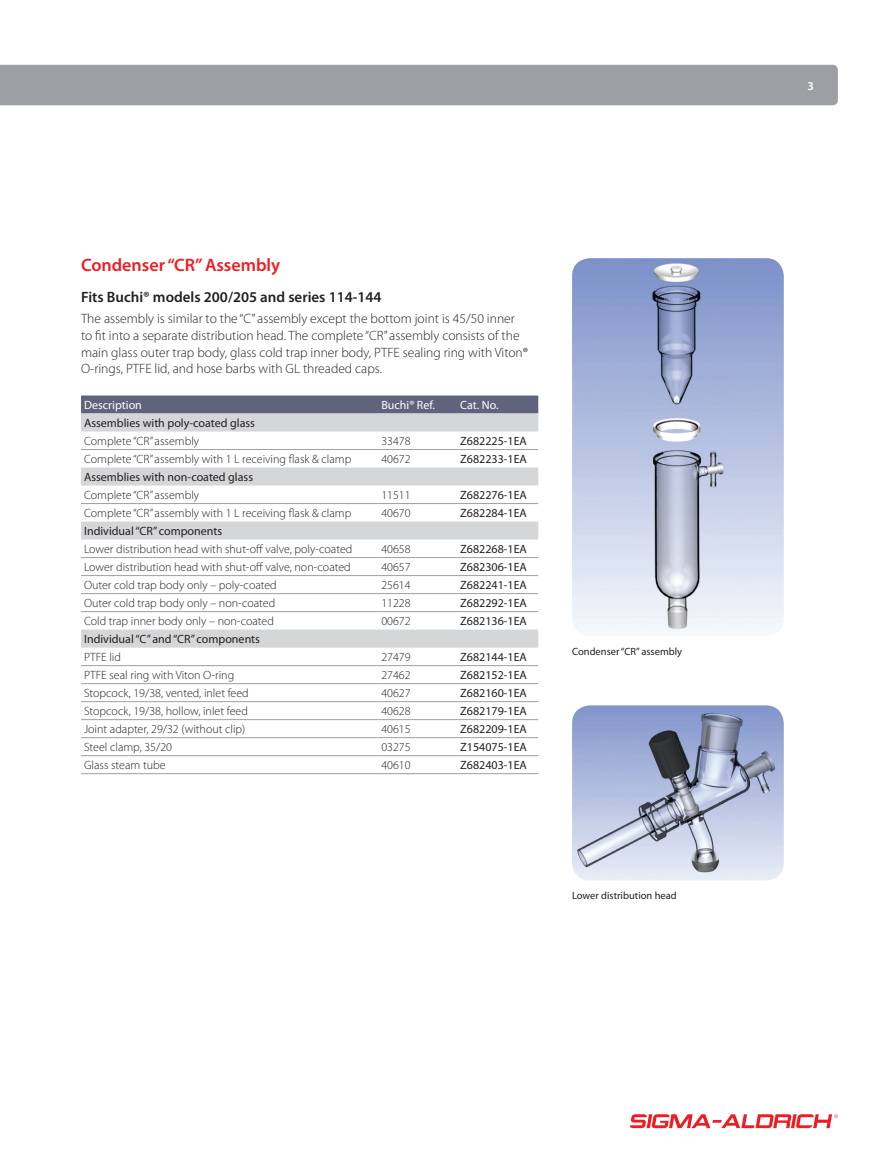
<style>
.page{position:relative;width:892px;height:1175px;background:#fff}
.page>*{position:absolute;margin:0;border:0;box-sizing:border-box;transform-origin:0 0}
.Inside_Tertiary_Head{font:600 18px "Myriad Pro";color:#ee1d23}
.Paragraph_Subhead_1{font:600 15px "Myriad Pro";color:#231f20}
.Body_Text_-_Brochure{font:300 13.5px/16.5px "Myriad Pro";color:#231f20}
.Table_Styles_Text{font:300 12px "Myriad Pro";color:#231f20}
.Table_Cat_No{font:12px "Myriad Pro";color:#231f20}
.Table_Subhead_Text{font:12px "Myriad Pro";color:#231f20}
.Table_Header{font:12px "Myriad Pro";color:#fff}
.t1{font:600 12px "Myriad Pro";color:#fff}
.Caption_Header_-_Bro{font:10.5px "Myriad Pro";color:#231f20}
</style>
<div class="page">
<svg style="left:630px;top:1114px;width:207px;height:14px"></svg>
<div style="left:0;top:65px;width:837px;height:40px;background:#9d9fa2"></div>
<div style="left:81px;top:395px;width:457px;height:18px;background:#5f637b"></div>
<svg style="left:81px;top:413px;width:457px;height:234px"></svg>
<hr style="left:81px;top:449px;width:297px;height:1px;background:#9d9fa2">
<hr style="left:378px;top:449px;width:79px;height:1px;background:#9d9fa2">
<hr style="left:457px;top:449px;width:81px;height:1px;background:#9d9fa2">
<hr style="left:81px;top:503px;width:297px;height:1px;background:#9d9fa2">
<hr style="left:378px;top:503px;width:79px;height:1px;background:#9d9fa2">
<hr style="left:457px;top:503px;width:81px;height:1px;background:#9d9fa2">
<hr style="left:81px;top:557px;width:297px;height:1px;background:#9d9fa2">
<hr style="left:378px;top:557px;width:79px;height:1px;background:#9d9fa2">
<hr style="left:457px;top:557px;width:81px;height:1px;background:#9d9fa2">
<hr style="left:81px;top:575px;width:297px;height:1px;background:#9d9fa2">
<hr style="left:378px;top:575px;width:79px;height:1px;background:#9d9fa2">
<hr style="left:457px;top:575px;width:81px;height:1px;background:#9d9fa2">
<hr style="left:81px;top:593px;width:297px;height:1px;background:#9d9fa2">
<hr style="left:378px;top:593px;width:79px;height:1px;background:#9d9fa2">
<hr style="left:457px;top:593px;width:81px;height:1px;background:#9d9fa2">
<hr style="left:81px;top:611px;width:297px;height:1px;background:#9d9fa2">
<hr style="left:378px;top:611px;width:79px;height:1px;background:#9d9fa2">
<hr style="left:457px;top:611px;width:81px;height:1px;background:#9d9fa2">
<hr style="left:81px;top:665px;width:297px;height:1px;background:#9d9fa2">
<hr style="left:378px;top:665px;width:79px;height:1px;background:#9d9fa2">
<hr style="left:457px;top:665px;width:81px;height:1px;background:#9d9fa2">
<hr style="left:81px;top:683px;width:297px;height:1px;background:#9d9fa2">
<hr style="left:378px;top:683px;width:79px;height:1px;background:#9d9fa2">
<hr style="left:457px;top:683px;width:81px;height:1px;background:#9d9fa2">
<hr style="left:81px;top:701px;width:297px;height:1px;background:#9d9fa2">
<hr style="left:378px;top:701px;width:79px;height:1px;background:#9d9fa2">
<hr style="left:457px;top:701px;width:81px;height:1px;background:#9d9fa2">
<hr style="left:81px;top:719px;width:297px;height:1px;background:#9d9fa2">
<hr style="left:378px;top:719px;width:79px;height:1px;background:#9d9fa2">
<hr style="left:457px;top:719px;width:81px;height:1px;background:#9d9fa2">
<hr style="left:81px;top:737px;width:297px;height:1px;background:#9d9fa2">
<hr style="left:378px;top:737px;width:79px;height:1px;background:#9d9fa2">
<hr style="left:457px;top:737px;width:81px;height:1px;background:#9d9fa2">
<hr style="left:81px;top:755px;width:297px;height:1px;background:#9d9fa2">
<hr style="left:378px;top:755px;width:79px;height:1px;background:#9d9fa2">
<hr style="left:457px;top:755px;width:81px;height:1px;background:#9d9fa2">
<hr style="left:81px;top:773px;width:297px;height:1px;background:#9d9fa2">
<hr style="left:378px;top:773px;width:79px;height:1px;background:#9d9fa2">
<hr style="left:457px;top:773px;width:81px;height:1px;background:#9d9fa2">
<img style="left:572px;top:258px;width:211px;height:374px">
<img style="left:572px;top:705px;width:211px;height:175px">
<p class="Inside_Tertiary_Head" style="left:81px;top:254px;width:200px">Condenser “CR” Assembly</p>
<p class="Paragraph_Subhead_1" style="left:81px;top:287px;width:302px">Fits Buchi® models 200/205 and series 114-144</p>
<p class="Body_Text_-_Brochure" style="left:81px;top:310px;width:448px">The assembly is similar to the “C” assembly except the bottom joint is 45/50 inner to fit into a separate distribution head. The complete “CR” assembly consists of the main glass outer trap body, glass cold trap inner body, PTFE sealing ring with Viton® O-rings, PTFE lid, and hose barbs with GL threaded caps.</p>
<p class="Table_Header" style="left:84px;top:397px;width:59px">Description</p>
<p class="Table_Header" style="left:381px;top:397px;width:55px">Buchi® Ref.</p>
<p class="Table_Header" style="left:460px;top:397px;width:40px">Cat. No.</p>
<p class="Table_Subhead_Text" style="left:84px;top:415px;width:172px">Assemblies with poly-coated glass</p>
<p class="Table_Styles_Text" style="left:84px;top:434px;width:117px">Complete “CR” assembly</p>
<p class="Table_Styles_Text" style="left:381px;top:434px;width:31px">33478</p>
<p class="Table_Cat_No" style="left:460px;top:433px;width:68px">Z682225-1EA</p>
<p class="Table_Styles_Text" style="left:84px;top:452px;width:269px">Complete “CR” assembly with 1 L receiving flask &amp; clamp</p>
<p class="Table_Styles_Text" style="left:381px;top:452px;width:31px">40672</p>
<p class="Table_Cat_No" style="left:460px;top:451px;width:68px">Z682233-1EA</p>
<p class="Table_Subhead_Text" style="left:84px;top:469px;width:170px">Assemblies with non-coated glass</p>
<p class="Table_Styles_Text" style="left:84px;top:488px;width:117px">Complete “CR” assembly</p>
<p class="Table_Styles_Text" style="left:381px;top:488px;width:31px">11511</p>
<p class="Table_Cat_No" style="left:460px;top:487px;width:68px">Z682276-1EA</p>
<p class="Table_Styles_Text" style="left:84px;top:506px;width:269px">Complete “CR” assembly with 1 L receiving flask &amp; clamp</p>
<p class="Table_Styles_Text" style="left:381px;top:506px;width:31px">40670</p>
<p class="Table_Cat_No" style="left:460px;top:505px;width:68px">Z682284-1EA</p>
<p class="Table_Subhead_Text" style="left:84px;top:523px;width:140px">Individual “CR” components</p>
<p class="Table_Styles_Text" style="left:84px;top:542px;width:270px">Lower distribution head with shut-off valve, poly-coated</p>
<p class="Table_Styles_Text" style="left:381px;top:542px;width:31px">40658</p>
<p class="Table_Cat_No" style="left:460px;top:541px;width:68px">Z682268-1EA</p>
<p class="Table_Styles_Text" style="left:84px;top:560px;width:268px">Lower distribution head with shut-off valve, non-coated</p>
<p class="Table_Styles_Text" style="left:381px;top:560px;width:31px">40657</p>
<p class="Table_Cat_No" style="left:460px;top:559px;width:68px">Z682306-1EA</p>
<p class="Table_Styles_Text" style="left:84px;top:578px;width:194px">Outer cold trap body only – poly-coated</p>
<p class="Table_Styles_Text" style="left:381px;top:578px;width:31px">25614</p>
<p class="Table_Cat_No" style="left:460px;top:577px;width:68px">Z682241-1EA</p>
<p class="Table_Styles_Text" style="left:84px;top:596px;width:193px">Outer cold trap body only – non-coated</p>
<p class="Table_Styles_Text" style="left:381px;top:596px;width:31px">11228</p>
<p class="Table_Cat_No" style="left:460px;top:595px;width:68px">Z682292-1EA</p>
<p class="Table_Styles_Text" style="left:84px;top:614px;width:191px">Cold trap inner body only – non-coated</p>
<p class="Table_Styles_Text" style="left:381px;top:614px;width:31px">00672</p>
<p class="Table_Cat_No" style="left:460px;top:613px;width:68px">Z682136-1EA</p>
<p class="Table_Subhead_Text" style="left:84px;top:631px;width:177px">Individual “C” and “CR” components</p>
<p class="Table_Styles_Text" style="left:84px;top:650px;width:38px">PTFE lid</p>
<p class="Table_Styles_Text" style="left:381px;top:650px;width:31px">27479</p>
<p class="Table_Cat_No" style="left:460px;top:649px;width:68px">Z682144-1EA</p>
<p class="Table_Styles_Text" style="left:84px;top:668px;width:152px">PTFE seal ring with Viton O-ring</p>
<p class="Table_Styles_Text" style="left:381px;top:668px;width:31px">27462</p>
<p class="Table_Cat_No" style="left:460px;top:667px;width:68px">Z682152-1EA</p>
<p class="Table_Styles_Text" style="left:84px;top:686px;width:166px">Stopcock, 19/38, vented, inlet feed</p>
<p class="Table_Styles_Text" style="left:381px;top:686px;width:31px">40627</p>
<p class="Table_Cat_No" style="left:460px;top:685px;width:68px">Z682160-1EA</p>
<p class="Table_Styles_Text" style="left:84px;top:704px;width:165px">Stopcock, 19/38, hollow, inlet feed</p>
<p class="Table_Styles_Text" style="left:381px;top:704px;width:31px">40628</p>
<p class="Table_Cat_No" style="left:460px;top:703px;width:68px">Z682179-1EA</p>
<p class="Table_Styles_Text" style="left:84px;top:722px;width:163px">Joint adapter, 29/32 (without clip)</p>
<p class="Table_Styles_Text" style="left:381px;top:722px;width:31px">40615</p>
<p class="Table_Cat_No" style="left:460px;top:721px;width:68px">Z682209-1EA</p>
<p class="Table_Styles_Text" style="left:84px;top:740px;width:89px">Steel clamp, 35/20</p>
<p class="Table_Styles_Text" style="left:381px;top:740px;width:31px">03275</p>
<p class="Table_Cat_No" style="left:460px;top:739px;width:68px">Z154075-1EA</p>
<p class="Table_Styles_Text" style="left:84px;top:758px;width:83px">Glass steam tube</p>
<p class="Table_Styles_Text" style="left:381px;top:758px;width:31px">40610</p>
<p class="Table_Cat_No" style="left:460px;top:757px;width:68px">Z682403-1EA</p>
<p class="Caption_Header_-_Bro" style="left:571px;top:644px;width:111px">Condenser “CR” assembly</p>
<p class="Caption_Header_-_Bro" style="left:571px;top:889px;width:106px">Lower distribution head</p>
<p class="t1" style="left:806px;top:78px;width:8px">3</p>
</div>
